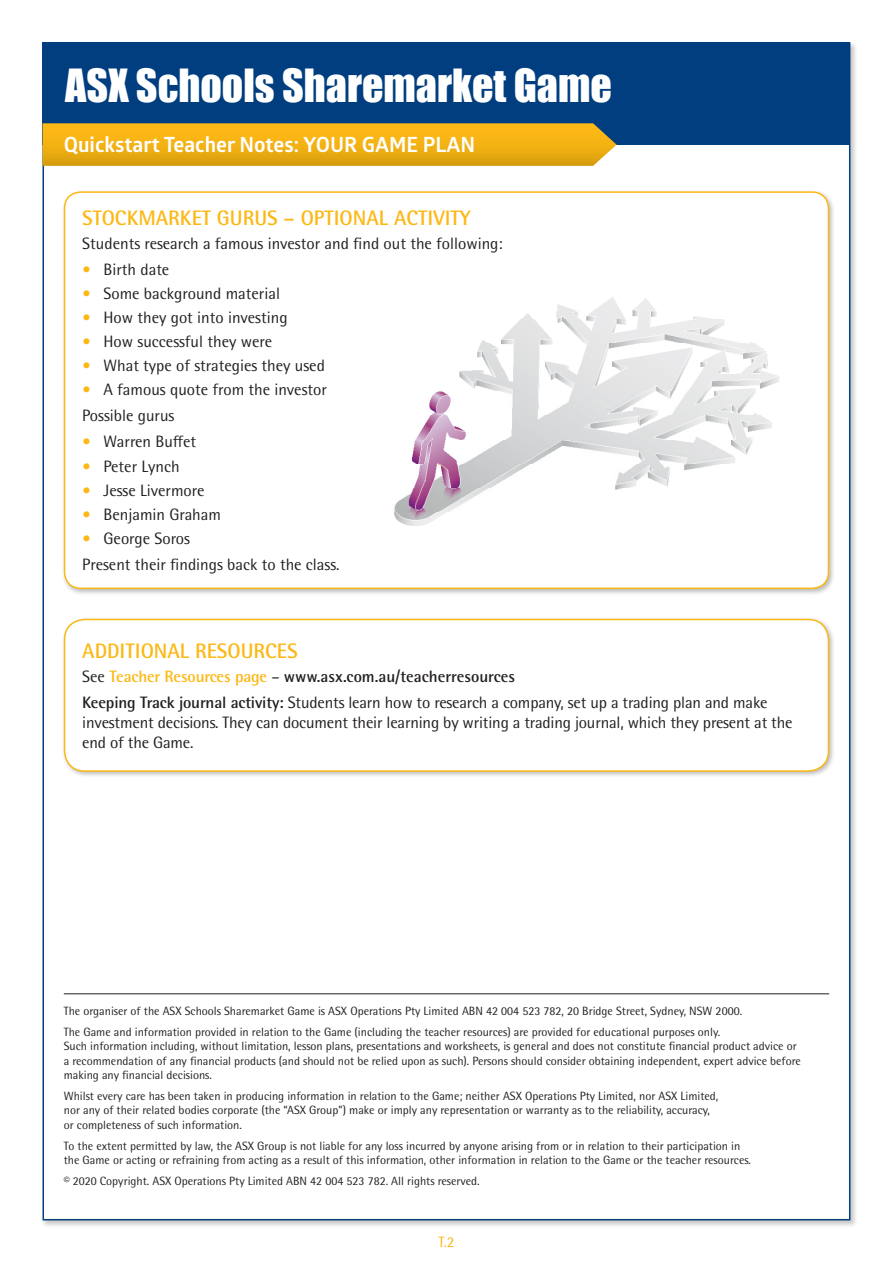
<style>
.page{position:relative;width:893px;height:1263px;background:#fff}
.page>*{position:absolute;margin:0;border:0;box-sizing:border-box;transform-origin:0 0}
.t1{font:42px "Impact";color:#fff}
._3_Subheading_breako{font:700 21px "Rotis Semi Sans Pro";color:#fcb814}
.t2{font:700 21px "Glober";color:#fff}
._4_Body{font:16.5px/19.8px "Rotis Semi Sans Pro";letter-spacing:-.01em;color:#231f20}
._4_Body_indent_1{font:16.5px "Rotis Semi Sans Pro";color:#231f20}
._4_Body-2{font:700 16.5px "Rotis Semi Sans Pro";color:#231f20}
._4_Body_indent_1_LAS{font:16.5px "Rotis Semi Sans Pro";color:#231f20}
.t3{font:15px "Rotis Semi Sans Pro";color:#fcb814}
._5_Body_small{font:12px/14.4px "Rotis Semi Sans Pro";color:#231f20}
.s1{font-weight:700;color:#fcb814}
.s2{font-weight:400}
.s3{color:#fcb814}
.s4{font-weight:700}
</style>
<div class="page">
<div style="left:41px;top:41px;width:817px;height:1187px;background:#231f20;opacity:.25"></div>
<div style="left:43px;top:43px;width:807px;height:1177px;background:#fff;border:2px solid #013e80"></div>
<div style="left:43px;top:43px;width:807px;height:102px;background:#013e80"></div>
<svg style="left:43px;top:123px;width:574px;height:43px;background:#ebad17"></svg>
<div style="left:61px;top:616px;width:775px;height:163px;background:#231f20;opacity:.3"></div>
<div style="left:65px;top:619px;width:763px;height:152px;background:#fff;border-radius:21px"></div>
<div style="left:64px;top:619px;width:765px;height:153px;border:2px solid #fcb814;border-radius:21px"></div>
<hr style="left:64px;top:993px;width:765px;height:1px;background:#231f20">
<div style="left:61px;top:189px;width:775px;height:406px;background:#231f20;opacity:.3"></div>
<div style="left:65px;top:192px;width:763px;height:396px;background:#fff;border-radius:16px"></div>
<div style="left:64px;top:191px;width:765px;height:398px;border:2px solid #fcb814;border-radius:16px"></div>
<img style="left:394px;top:297px;width:385px;height:228px">
<h1 class="t1" style="left:65px;top:53px;width:548px">ASX Schools Sharemarket Game</h1>
<h2 class="t2" style="left:64px;top:130px;width:413px">Quickstart Teacher Notes: YOUR GAME PLAN</h2>
<p class="_3_Subheading_breako" style="left:82px;top:205px;width:390px">STOCKMARKET GURUS – OPTIONAL ACTIVITY</p>
<p class="_4_Body" style="left:82px;top:233px;width:422px">Students research a famous investor and find out the following:</p>
<p class="_4_Body_indent_1" style="left:82px;top:259px;width:89px"><span class="s1">•</span> Birth date</p>
<p class="_4_Body_indent_1" style="left:82px;top:284px;width:199px"><span class="s1">•</span> Some background material</p>
<p class="_4_Body_indent_1" style="left:82px;top:308px;width:207px"><span class="s1">•</span> How they got into investing</p>
<p class="_4_Body_indent_1" style="left:82px;top:332px;width:191px"><span class="s1">•</span> How successful they were</p>
<p class="_4_Body_indent_1" style="left:82px;top:356px;width:244px"><span class="s1">•</span> What type of strategies they used</p>
<p class="_4_Body_indent_1_LAS" style="left:82px;top:380px;width:246px"><span class="s1">•</span> A famous quote from the investor</p>
<p class="_4_Body" style="left:82px;top:406px;width:94px">Possible gurus</p>
<p class="_4_Body_indent_1" style="left:82px;top:432px;width:116px"><span class="s1">•</span> Warren Buffet</p>
<p class="_4_Body_indent_1" style="left:82px;top:456px;width:99px"><span class="s1">•</span> Peter Lynch</p>
<p class="_4_Body_indent_1" style="left:82px;top:480px;width:124px"><span class="s1">•</span> Jesse Livermore</p>
<p class="_4_Body_indent_1" style="left:82px;top:504px;width:140px"><span class="s1">•</span> Benjamin Graham</p>
<p class="_4_Body_indent_1_LAS" style="left:82px;top:528px;width:109px"><span class="s1">•</span> George Soros</p>
<p class="_4_Body" style="left:82px;top:554px;width:259px">Present their findings back to the class.</p>
<p class="_3_Subheading_breako" style="left:82px;top:638px;width:217px">ADDITIONAL RESOURCES</p>
<p class="_4_Body-2" style="left:82px;top:666px;width:434px"><span class="s2">See</span> <span class="s3">Teacher Resources page</span> <span class="s2">–</span> www.asx.com.au/teacherresources</p>
<p class="_4_Body" style="left:82px;top:692px;width:712px"><span class="s4">Keeping Track journal activity:</span> Students learn how to research a company, set up a trading plan and make investment decisions. They can document their learning by writing a trading journal, which they present at the end of the Game.</p>
<p class="_5_Body_small" style="left:64px;top:1004px;width:680px">The organiser of the ASX Schools Sharemarket Game is ASX Operations Pty Limited ABN 42 004 523 782, 20 Bridge Street, Sydney, NSW 2000.</p>
<p class="_5_Body_small" style="left:64px;top:1025px;width:739px">The Game and information provided in relation to the Game (including the teacher resources) are provided for educational purposes only.<br>Such information including, without limitation, lesson plans, presentations and worksheets, is general and does not constitute financial product advice or a recommendation of any financial products (and should not be relied upon as such). Persons should consider obtaining independent, expert advice before making any financial decisions.</p>
<p class="_5_Body_small" style="left:64px;top:1089px;width:656px">Whilst every care has been taken in producing information in relation to the Game; neither ASX Operations Pty Limited, nor ASX Limited, nor any of their related bodies corporate (the “ASX Group”) make or imply any representation or warranty as to the reliability, accuracy, or completeness of such information.</p>
<p class="_5_Body_small" style="left:64px;top:1138px;width:689px">To the extent permitted by law, the ASX Group is not liable for any loss incurred by anyone arising from or in relation to their participation in the Game or acting or refraining from acting as a result of this information, other information in relation to the Game or the teacher resources.</p>
<p class="_5_Body_small" style="left:64px;top:1173px;width:417px">© 2020 Copyright. ASX Operations Pty Limited ABN 42 004 523 782. All rights reserved.</p>
<p class="t3" style="left:439px;top:1233px;width:17px">T.2</p>
</div>
